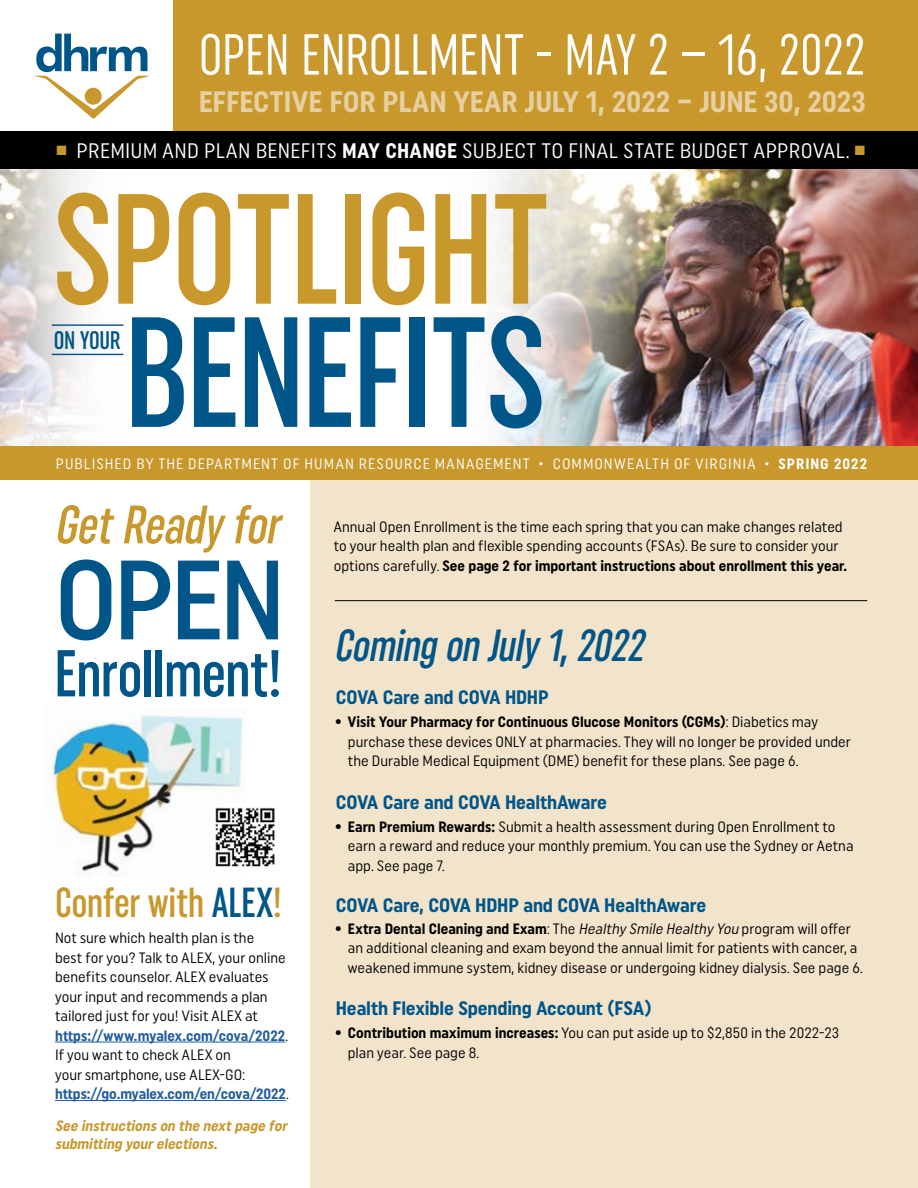
<style>
.page{position:relative;width:918px;height:1188px;background:#fff}
.page>*{position:absolute;margin:0;border:0;box-sizing:border-box;transform-origin:0 0}
.t1{font:500 extra-condensed 156.6px "Uniform";letter-spacing:-.015em;color:#c8982c}
.t2{font:500 extra-condensed 156.6px "Uniform";letter-spacing:-.02em;color:#005589}
.t3{font:500 condensed 112.5px "Uniform";color:#005589}
.t4{font:500 extra-condensed 66px "Uniform";letter-spacing:-.025em;color:#005589}
.t5{font:extra-condensed 57.6px "Uniform";color:#fff}
.t6{font:italic 500 extra-condensed 54px "Uniform";color:#c8982c}
.t7{font:italic 500 extra-condensed 45px "Uniform";color:#005589}
.t8{font:500 extra-condensed 42px "Uniform";letter-spacing:-.01em;color:#c8982c}
.t9{font:700 condensed 29.55px "Uniform";color:#e6cfa0}
.t10{font:500 extra-condensed 25.35px "Uniform";letter-spacing:-.015em;color:#005589}
.t11{font:condensed 21px "Uniform";letter-spacing:.02em;color:#fff}
.t12{font:700 condensed 19.5px "Uniform";letter-spacing:-.01em;color:#005589}
.t13{font:condensed 15px/19.5px "Uniform";color:#000}
.t14{font:condensed 15px "Uniform";letter-spacing:.07em;color:#fff}
.t15{font:italic 700 condensed 15px/18px "Uniform";color:#c8982c}
.s1{color:#c8982c}
.s2{font-weight:700}
.s3{color:#005589}
.s4{font-weight:700;color:#215e9e}
.s5{font-family:"Helvetica";font-weight:700;font-stretch:normal}
.s6{font-style:italic}
</style>
<div class="page">
<div style="left:310px;top:477px;width:608px;height:711px;background:#f1e4cb"></div>
<img style="left:0;top:169px;width:122px;height:277px">
<img style="left:494px;top:169px;width:424px;height:277px">
<div style="left:173px;top:0;width:745px;height:133px;background:#c8982c"></div>
<div style="left:0;top:131px;width:918px;height:38px;background:#000"></div>
<hr style="left:52px;top:354px;width:71px;height:1px;background:#005589">
<hr style="left:52px;top:324px;width:71px;height:2px;background:#005589">
<div style="left:0;top:446px;width:918px;height:34px;background:#c8982c"></div>
<img style="left:47px;top:714px;width:196px;height:162px">
<img style="left:213px;top:804px;width:62px;height:64px">
<hr style="left:55px;top:1042px;width:231px;height:1px;background:#215e9e">
<hr style="left:55px;top:1100px;width:231px;height:1px;background:#215e9e">
<hr style="left:335px;top:600px;width:532px;height:1px;background:#000">
<svg style="left:34px;top:34px;width:115px;height:85px"></svg>
<div style="left:85px;top:88px;width:17px;height:17px;background:#c8982c;border-radius:50%"></div>
<h3 class="t5" style="left:199px;top:21px;width:668px">OPEN ENROLLMENT - MAY 2 – 16, 2022</h3>
<h3 class="t9" style="left:199px;top:84px;width:668px">EFFECTIVE FOR PLAN YEAR JULY 1, 2022 – JUNE 30, 2023</h3>
<h3 class="t11" style="left:56px;top:139px;width:810px"><span class="s1">■</span> PREMIUM AND PLAN BENEFITS <span class="s2">MAY CHANGE</span> SUBJECT TO FINAL STATE BUDGET APPROVAL. <span class="s1">■</span></h3>
<h1 class="t1" style="left:53px;top:158px;width:497px">SPOTLIGHT</h1>
<h1 class="t2" style="left:123px;top:281px;width:424px">BENEFITS</h1>
<h3 class="t10" style="left:54px;top:326px;width:68px">ON YOUR</h3>
<p class="t14" style="left:56px;top:455px;width:813px">PUBLISHED BY THE DEPARTMENT OF HUMAN RESOURCE MANAGEMENT • COMMONWEALTH OF VIRGINIA • <span class="s2">SPRING 2022</span></p>
<h3 class="t6" style="left:54px;top:493px;width:238px">GetReadyfor</h3>
<h2 class="t3" style="left:54px;top:533px;width:233px">OPEN</h2>
<h3 class="t4" style="left:54px;top:635px;width:230px">Enrollment!</h3>
<h3 class="t8" style="left:55px;top:878px;width:229px">Confer with <span class="s3">ALEX</span>!</h3>
<p class="t13" style="left:55px;top:928px;width:235px">Not sure which health plan is the<br>best for you? Talk to ALEX, your online benefits counselor. ALEX evaluates your input and recommends a plan tailored just for you! Visit ALEX at <span class="s4">https://www.myalex.com/cova/2022</span>.<br>If you want to check ALEX on<br>your smartphone, use ALEX-GO: <span class="s4">https://go.myalex.com/en/cova/2022</span>.</p>
<p class="t15" style="left:55px;top:1116px;width:236px">See instructions on the nextpage for submitting yourelections.</p>
<p class="t13" style="left:334px;top:517px;width:515px">Annual Open Enrollment is the time each spring that you can make changes related to your health plan and flexible spending accounts (FSAs). Be sure to consider your options carefully. <span class="s2">See page 2 for important instructions about enrollment this year.</span></p>
<h3 class="t7" style="left:334px;top:619px;width:320px">ComingonJuly1,2022</h3>
<h3 class="t12" style="left:336px;top:686px;width:214px">COVA Care and COVA HDHP</h3>
<p class="t13" style="left:348px;top:712px;width:504px;text-indent:-12px"><span class="s5">•</span> <span class="s2">Visit Your Pharmacy for Continuous Glucose Monitors (CGMs)</span>: Diabetics may purchase these devices ONLY at pharmacies. They will no longer be provided under the Durable Medical Equipment (DME) benefit for these plans. See page 6.</p>
<h3 class="t12" style="left:336px;top:790px;width:273px">COVA Care and COVA HealthAware</h3>
<p class="t13" style="left:348px;top:816px;width:507px;text-indent:-12px"><span class="s5">•</span> <span class="s2">Earn Premium Rewards:</span> Submit a health assessment during Open Enrollment to earn a reward and reduce your monthly premium. You can use the Sydney or Aetna app. See page 7.</p>
<h3 class="t12" style="left:336px;top:893px;width:372px">COVA Care, COVA HDHP and COVA HealthAware</h3>
<p class="t13" style="left:348px;top:918px;width:516px;text-indent:-12px"><span class="s5">•</span> <span class="s2">Extra Dental Cleaning and Exam</span>: The <span class="s6">Healthy Smile Healthy You</span> program will offer an additional cleaning and exam beyond the annual limit for patients with cancer, a weakened immune system, kidney disease or undergoing kidney dialysis. See page 6.</p>
<h3 class="t12" style="left:336px;top:997px;width:317px">Health Flexible Spending Account (FSA)</h3>
<p class="t13" style="left:348px;top:1023px;width:493px;text-indent:-12px"><span class="s5">•</span> <span class="s2">Contribution maximum increases:</span> You can put aside up to $2,850 in the 2022-23 plan year. See page 8.</p>
</div>
